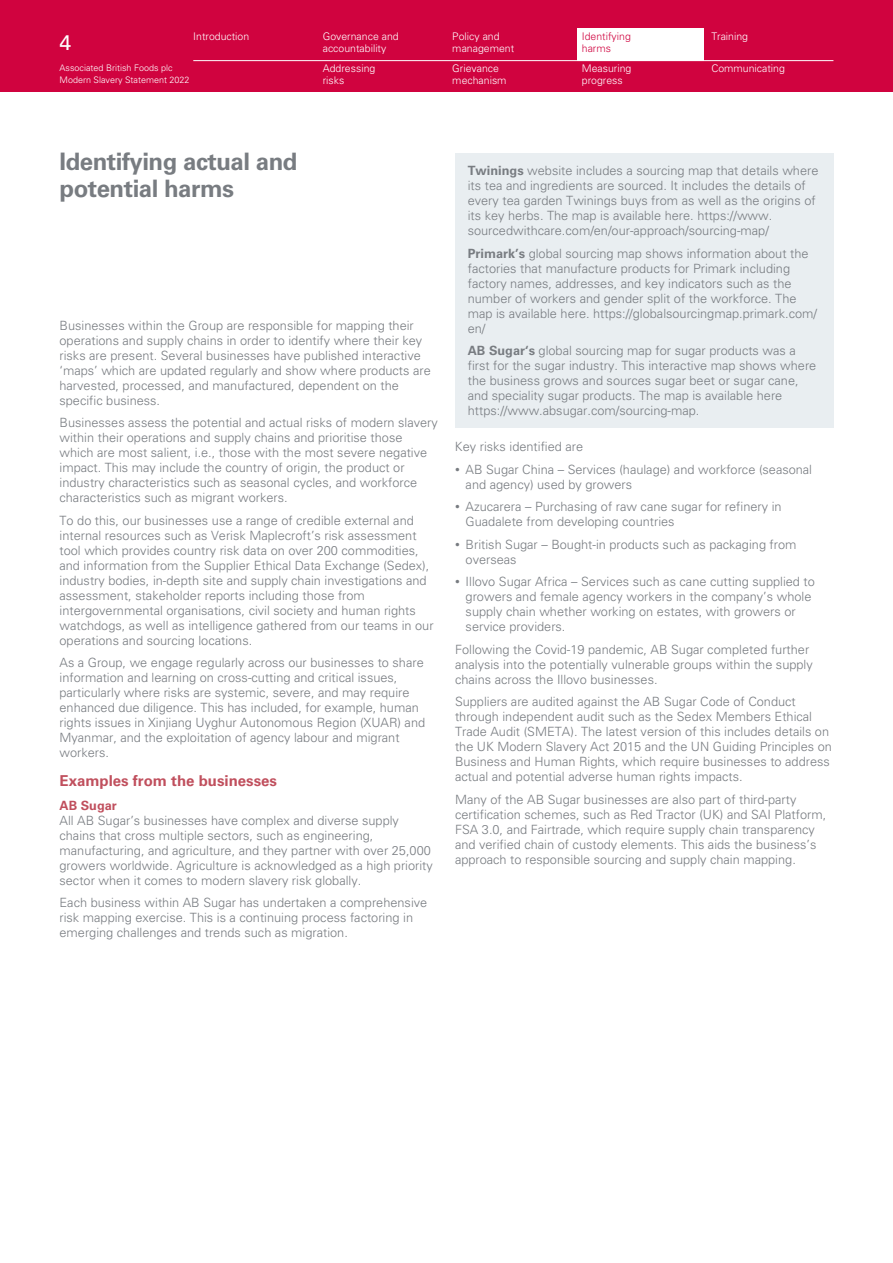
<style>
.page{position:relative;width:893px;height:1263px;background:#fff}
.page>*{position:absolute;margin:0;border:0;box-sizing:border-box;transform-origin:0 0}
.t1{font:700 24px/27px "Univers LT Std";letter-spacing:-.02em;color:#787c81}
.t2{font:21px "Univers LT Std";color:#fff}
.t3{font:700 15px "Univers LT Std";color:#c04f5d}
.t4{font:300 12.75px/15px "Univers LT Std";color:#787c81}
.t5{font:700 12.75px "Univers LT Std";color:#c04f5d}
.t6{font:300 10.5px/12px "Univers LT Std";color:#fff}
.t7{font:300 10.5px/12px "Univers LT Std";color:#d0033f}
.t8{font:300 9px/12px "Univers LT Std";color:#fff}
.s1{font-weight:700}
.s2{font-size:9.6px}
</style>
<div class="page">
<div style="left:0;top:0;width:893px;height:91px;background:#d0033f"></div>
<div style="left:578px;top:28px;width:126px;height:32px;background:#fff"></div>
<hr style="left:193px;top:60px;width:640px;height:1px;background:#fff">
<div style="left:455px;top:153px;width:378px;height:275px;background:#e9eef1"></div>
<p class="t6" style="left:323px;top:30px;width:77px">Governance and accountability</p>
<p class="t6" style="left:452px;top:30px;width:63px">Policy and management</p>
<p class="t6" style="left:193px;top:30px;width:58px">Introduction</p>
<h2 class="t2" style="left:60px;top:30px;width:13px">4</h2>
<p class="t8" style="left:60px;top:62px;width:132px">Associated British Foods plc<br>Modern Slavery Statement 2022</p>
<p class="t6" style="left:452px;top:63px;width:56px">Grievance mechanism</p>
<p class="t6" style="left:323px;top:63px;width:54px">Addressing risks</p>
<p class="t7" style="left:582px;top:30px;width:51px">Identifying harms</p>
<p class="t6" style="left:582px;top:63px;width:51px">Measuring progress</p>
<p class="t6" style="left:711px;top:30px;width:38px">Training</p>
<p class="t6" style="left:711px;top:63px;width:75px">Communicating</p>
<h1 class="t1" style="left:60px;top:149px;width:239px">Identifying actual and potential harms</h1>
<p class="t4" style="left:60px;top:318px;width:373px">Businesses within the Group are responsible for mapping their operations and supply chains in order to identify where their key risks are present. Several businesses have published interactive ‘maps’ which are updated regularly and show where products are harvested, processed, and manufactured, dependent on the specific business.</p>
<p class="t4" style="left:60px;top:415px;width:380px">Businesses assess the potential and actual risks of modern slavery within their operations and supply chains and prioritise those which are most salient, i.e., those with the most severe negative impact. This may include the country of origin, the product or industry characteristics such as seasonal cycles, and workforce characteristics such as migrant workers.</p>
<p class="t4" style="left:60px;top:512px;width:376px">To do this, our businesses use a range of credible external and internal resources such as Verisk Maplecroft’s risk assessment tool which provides country risk data on over 200 commodities, and information from the Supplier Ethical Data Exchange (Sedex), industry bodies, in-depth site and supply chain investigations and assessment, stakeholder reports including those from intergovernmental organisations, civil society and human rights watchdogs, as well as intelligence gathered from our teams in our operations and sourcing locations.</p>
<p class="t4" style="left:60px;top:655px;width:367px">As a Group, we engage regularly across our businesses to share information and learning on cross-cutting and critical issues, particularly where risks are systemic, severe, and may require enhanced due diligence. This has included, for example, human rights issues in Xinjiang Uyghur Autonomous Region (XUAR) and Myanmar, and the exploitation of agency labour and migrant workers.</p>
<p class="t3" style="left:60px;top:772px;width:219px">Examples from the businesses</p>
<p class="t5" style="left:60px;top:798px;width:59px">AB Sugar</p>
<p class="t4" style="left:60px;top:813px;width:375px">All AB Sugar’s businesses have complex and diverse supply chains that cross multiple sectors, such as engineering, manufacturing, and agriculture, and they partner with over 25,000 growers worldwide. Agriculture is acknowledged as a high priority sector when it comes to modern slavery risk globally.</p>
<p class="t4" style="left:60px;top:895px;width:369px">Each business within AB Sugar has undertaken a comprehensive risk mapping exercise. This is a continuing process factoring in emerging challenges and trends such as migration.</p>
<p class="t4" style="left:468px;top:163px;width:352px"><span class="s1">Twinings</span> website includes a sourcing map that details where its tea and ingredients are sourced. It includes the details of every tea garden Twinings buys from as well as the origins of its key herbs. The map is available here. https://www. sourcedwithcare.com/en/our-approach/sourcing-map/</p>
<p class="t4" style="left:468px;top:246px;width:351px"><span class="s1">Primark’s</span> global sourcing map shows information about the factories that manufacture products for Primark including factory names, addresses, and key indicators such as the number of workers and gender split of the workforce. The map is available here. https://globalsourcingmap.primark.com/ en/</p>
<p class="t4" style="left:468px;top:343px;width:350px"><span class="s1">AB Sugar‘s</span> global sourcing map for sugar products was a first for the sugar industry. This interactive map shows where the business grows and sources sugar beet or sugar cane, and speciality sugar products. The map is available here https://www.absugar.com/sourcing-map.</p>
<p class="t4" style="left:455px;top:439px;width:130px">Key risks identified are</p>
<p class="t4" style="left:466px;top:462px;width:348px;text-indent:-11px"><span class="s2">•</span> AB Sugar China – Services (haulage) and workforce (seasonal and agency) used by growers</p>
<p class="t4" style="left:466px;top:499px;width:317px;text-indent:-11px"><span class="s2">•</span> Azucarera – Purchasing of raw cane sugar for refinery in<br>Guadalete from developing countries</p>
<p class="t4" style="left:466px;top:537px;width:332px;text-indent:-11px"><span class="s2">•</span> British Sugar – Bought-in products such as packaging from overseas</p>
<p class="t4" style="left:466px;top:574px;width:351px;text-indent:-11px"><span class="s2">•</span> Illovo Sugar Africa – Services such as cane cutting supplied to growers and female agency workers in the company’s whole supply chain whether working on estates, with growers or service providers.</p>
<p class="t4" style="left:455px;top:642px;width:359px">Following the Covid-19 pandemic, AB Sugar completed further analysis into the potentially vulnerable groups within the supply chains across the Illovo businesses.</p>
<p class="t4" style="left:455px;top:694px;width:378px">Suppliers are audited against the AB Sugar Code of Conduct through independent audit such as the Sedex Members Ethical Trade Audit (SMETA). The latest version of this includes details on the UK Modern Slavery Act 2015 and the UN Guiding Principles on Business and Human Rights, which require businesses to address actual and potential adverse human rights impacts.</p>
<p class="t4" style="left:455px;top:792px;width:373px">Many of the AB Sugar businesses are also part of third-party certification schemes, such as Red Tractor (UK) and SAI Platform, FSA 3.0, and Fairtrade, which require supply chain transparency and verified chain of custody elements. This aids the business’s approach to responsible sourcing and supply chain mapping.</p>
</div>
